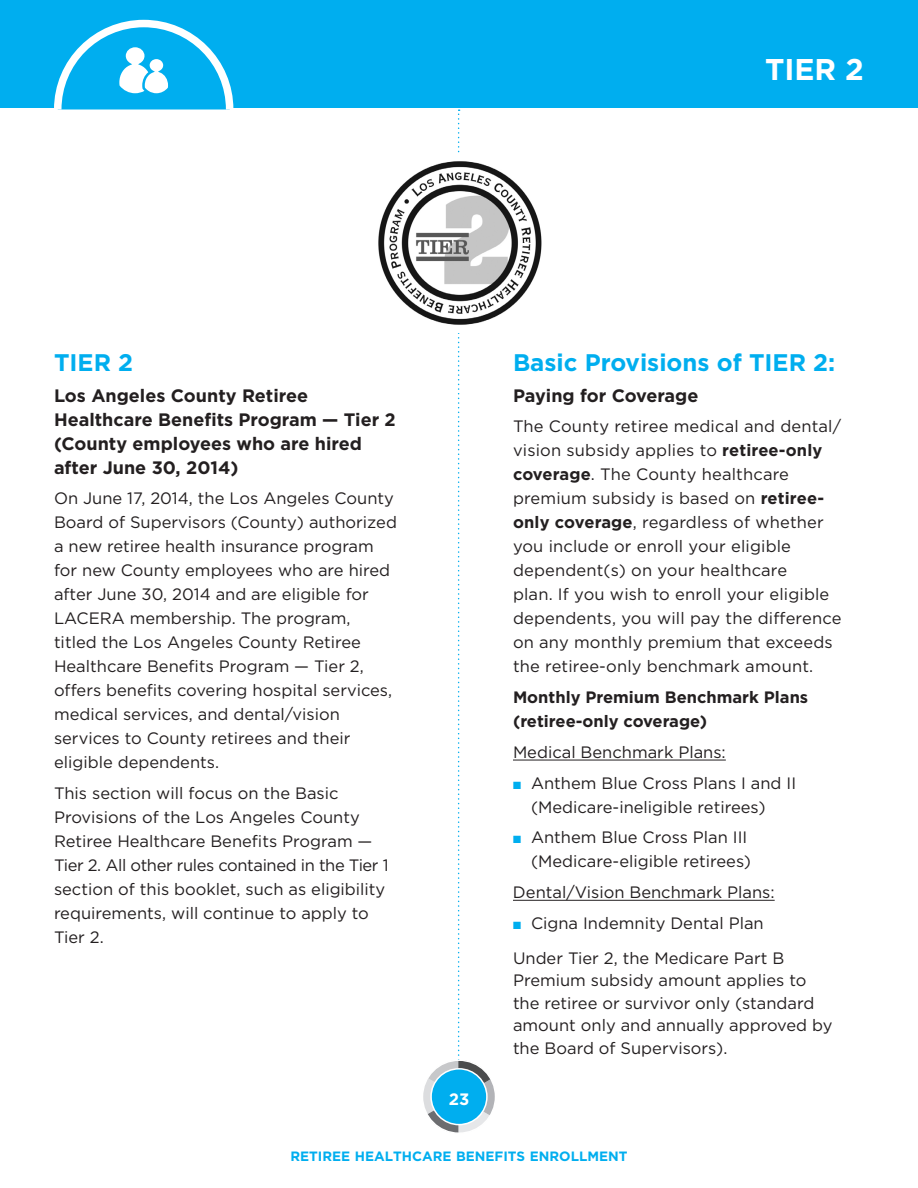
<style>
.page{position:relative;width:918px;height:1188px;background:#fff}
.page>*{position:absolute;margin:0;border:0;box-sizing:border-box;transform-origin:0 0}
.t1{font:700 30px "Gotham";color:#fff}
.t2{font:700 24px "Gotham";color:#00aeef}
.t3{font:700 18px/24px "Gotham";color:#231f20}
.t4{font:16.5px/24px "Gotham";color:#231f20}
.t5{font:700 16.5px/24px "Gotham";color:#231f20}
.t6{font:700 16.5px "Gotham";color:#fff}
.t7{font:700 13.5px "Gotham";color:#00aeef}
.s1{font-weight:700}
.s2{color:#00aeef}
</style>
<div class="page">
<hr style="left:513px;top:760px;width:213px;height:1px;background:#231f20">
<hr style="left:513px;top:900px;width:262px;height:1px;background:#231f20">
<div style="left:0;top:0;width:918px;height:108px;background:#00aeef"></div>
<svg style="left:54px;top:19px;width:180px;height:91px"></svg>
<img style="left:378px;top:170px;width:164px;height:146px">
<svg style="left:421px;top:110px;width:76px;height:1021px"></svg>
<div style="left:422px;top:1059px;width:74px;height:75px;border:2px solid #fff;border-radius:50%"></div>
<div style="left:431px;top:1069px;width:56px;height:56px;background:#00aeef;border-radius:50%"></div>
<div style="left:430px;top:1068px;width:58px;height:57px;border:2px solid #fff;border-radius:50%"></div>
<h1 class="t1" style="left:765px;top:53px;width:101px">TIER 2</h1>
<h2 class="t2" style="left:54px;top:348px;width:81px">TIER 2</h2>
<p class="t3" style="left:54px;top:383px;width:343px">Los Angeles County Retiree<br>Healthcare Benefits Program — Tier 2 (County employees who are hired after June 30, 2014)</p>
<p class="t4" style="left:54px;top:486px;width:344px">On June 17, 2014, the Los Angeles County Board of Supervisors (County) authorized a new retiree health insurance program for new County employees who are hired after June 30, 2014 and are eligible for LACERA membership. The program, titled the Los Angeles County Retiree Healthcare Benefits Program — Tier 2, offers benefits covering hospital services, medical services, and dental/vision services to County retirees and their eligible dependents.</p>
<p class="t4" style="left:54px;top:781px;width:336px">This section will focus on the Basic Provisions of the Los Angeles County Retiree Healthcare Benefits Program — Tier 2. All other rules contained in the Tier 1 section of this booklet, such as eligibility requirements, will continue to apply to Tier 2.</p>
<p class="t6" style="left:460px;top:1088px;width:8px">1</p>
<p class="t6" style="left:449px;top:1088px;width:22px">23</p>
<h2 class="t2" style="left:513px;top:348px;width:324px">Basic Provisions of TIER 2:</h2>
<p class="t3" style="left:513px;top:383px;width:187px">Paying for Coverage</p>
<p class="t4" style="left:513px;top:414px;width:330px">The County retiree medical and dental/ vision subsidy applies to <span class="s1">retiree-only coverage</span>. The County healthcare premium subsidy is based on <span class="s1">retiree&shy;only coverage</span>, regardless of whether you include or enroll your eligible dependent(s) on your healthcare<br>plan. If you wish to enroll your eligible dependents, you will pay the difference on any monthly premium that exceeds the retiree-only benchmark amount.</p>
<p class="t5" style="left:513px;top:685px;width:297px">Monthly Premium Benchmark Plans (retiree-only coverage)</p>
<p class="t4" style="left:513px;top:740px;width:214px">Medical Benchmark Plans:</p>
<p class="t4" style="left:531px;top:770px;width:267px;text-indent:-18px"><span class="s2">■</span> Anthem Blue Cross Plans I and II (Medicare-ineligible retirees)</p>
<p class="t4" style="left:513px;top:825px;width:240px;text-align:right"><span class="s2">■</span> Anthem Blue Cross Plan III (Medicare-eligible retirees)</p>
<p class="t4" style="left:513px;top:880px;width:263px">Dental/Vision Benchmark Plans:</p>
<p class="t4" style="left:513px;top:911px;width:252px"><span class="s2">■</span> Cigna Indemnity Dental Plan</p>
<p class="t4" style="left:513px;top:946px;width:321px;line-height:22.5px">Under Tier 2, the Medicare Part B Premium subsidy amount applies to the retiree or survivor only (standard amount only and annually approved by the Board of Supervisors).</p>
<p class="t7" style="left:290px;top:1148px;width:339px">RETIREE HEALTHCARE BENEFITS ENROLLMENT</p>
</div>
